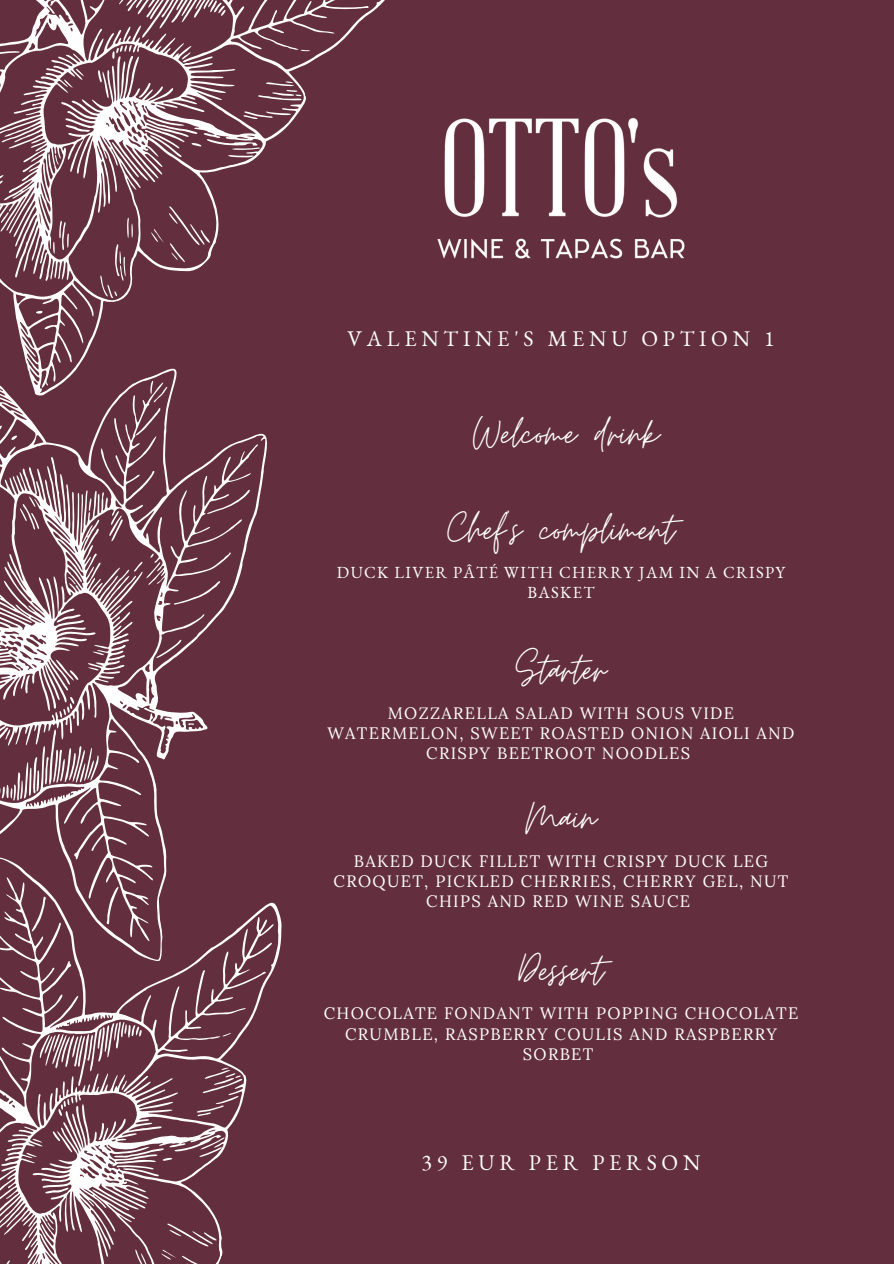
<style>
.page{position:relative;width:894px;height:1264px;background:#fff}
.page>*{position:absolute;margin:0;border:0;box-sizing:border-box;transform-origin:0 0}
.t1{font:48px "Moon Time";color:#fff}
.t2{font:21.75px "EB Garamond";letter-spacing:.22em;color:#fff}
.t3{font:16.5px/20.2px "Lora";letter-spacing:.08em;color:#fff;text-align:center}
.t4{font:16.5px/20.2px "EB Garamond";letter-spacing:.08em;color:#fff;text-align:center}
</style>
<div class="page">
<div style="left:0;top:0;width:893px;height:1263px;background:#632f3e"></div>
<img style="left:465px;top:117px;width:220px;height:142px">
<svg style="left:0;top:0;width:465px;height:307px"></svg>
<svg style="left:0;top:307px;width:267px;height:496px"></svg>
<svg style="left:0;top:803px;width:282px;height:460px"></svg>
<p class="t2" style="left:347px;top:324px;width:428px">VALENTINE'S MENU OPTION 1</p>
<p class="t1" style="left:473px;top:404px;width:187px">Welcome drink</p>
<p class="t1" style="left:447px;top:500px;width:228px">Chef’s compliment</p>
<p class="t4" style="left:337px;top:562px;width:449px">DUCK LIVER PÂTÉ WITH CHERRY JAM IN A CRISPY<br>BASKET</p>
<p class="t1" style="left:515px;top:640px;width:92px">Starter</p>
<p class="t3" style="left:327px;top:702px;width:468px">MOZZARELLA SALAD WITH SOUS VIDE<br>WATERMELON, SWEET ROASTED ONION AIOLI AND<br>CRISPY BEETROOT NOODLES</p>
<p class="t1" style="left:525px;top:788px;width:73px">Main</p>
<p class="t3" style="left:333px;top:850px;width:456px">BAKED DUCK FILLET WITH CRISPY DUCK LEG<br>CROQUET, PICKLED CHERRIES, CHERRY GEL, NUT<br>CHIPS AND RED WINE SAUCE</p>
<p class="t1" style="left:518px;top:941px;width:87px">Dessert</p>
<p class="t3" style="left:323px;top:1003px;width:476px">CHOCOLATE FONDANT WITH POPPING CHOCOLATE<br>CRUMBLE, RASPBERRY COULIS AND RASPBERRY<br>SORBET</p>
<p class="t2" style="left:421px;top:1148px;width:280px">39 EUR PER PERSON</p>
</div>
